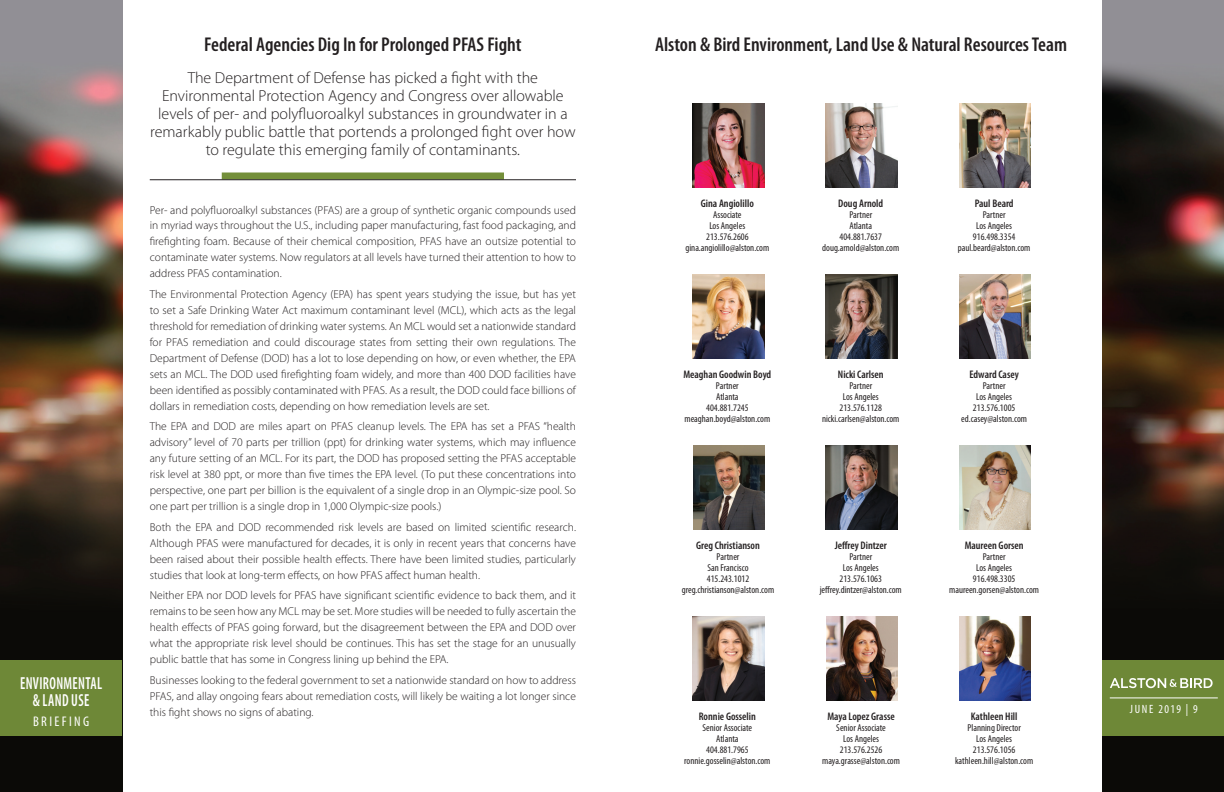
<style>
.page{position:relative;width:1224px;height:792px;background:#fff}
.page>*{position:absolute;margin:0;border:0;box-sizing:border-box;transform-origin:0 0}
.t1{font:600 condensed 20px "Myriad Pro";color:#231f20}
.t2{font:600 condensed 17.5px/16.8px "Myriad Pro";letter-spacing:.025em;color:#fff;text-align:center;scale:.8 1}
.t3{font:300 16px/18px "Myriad Pro";color:#231f20;text-align:center}
.t4{font:condensed 14px "Myriad Pro";letter-spacing:.17em;color:#fff}
.t5{font:condensed 12px "Myriad Pro";letter-spacing:.13em;color:#fff}
.t6{font:300 11.5px/16px "Myriad Pro";color:#231f20;text-align:justify}
.t7{font:600 condensed 11px "Myriad Pro";color:#231f20}
.t8{font:condensed 10px/11px "Myriad Pro";color:#231f20;text-align:center}
</style>
<div class="page">
<img style="left:1103px;top:0;width:121px;height:792px">
<div style="left:1103px;top:661px;width:121px;height:75px;background:#6e8837"></div>
<hr style="left:1110px;top:697px;width:108px;height:1px;background:#fff">
<svg style="left:1110px;top:678px;width:103px;height:10px"></svg>
<img style="left:0;top:0;width:122px;height:792px">
<div style="left:0;top:661px;width:122px;height:75px;background:#6e8837"></div>
<img style="left:692px;top:103px;width:72px;height:84px">
<img style="left:826px;top:103px;width:71px;height:84px">
<img style="left:959px;top:103px;width:72px;height:84px">
<img style="left:692px;top:275px;width:72px;height:83px">
<img style="left:826px;top:275px;width:71px;height:83px">
<img style="left:959px;top:275px;width:72px;height:83px">
<img style="left:826px;top:446px;width:71px;height:84px">
<img style="left:959px;top:446px;width:72px;height:84px">
<img style="left:692px;top:617px;width:72px;height:84px">
<img style="left:826px;top:617px;width:72px;height:84px">
<img style="left:959px;top:617px;width:72px;height:84px">
<img style="left:693px;top:446px;width:72px;height:84px">
<div style="left:222px;top:172px;width:282px;height:8px;background:#748f3a"></div>
<hr style="left:150px;top:180px;width:426px;height:1px;background:#231f20">
<h2 class="t2" style="left:20px;top:675px;width:104px">ENVIRONMENTAL &amp; LAND USE</h2>
<p class="t4" style="left:33px;top:713px;width:58px">BRIEFING</p>
<h1 class="t1" style="left:204px;top:33px;width:319px">Federal Agencies Dig In for Prolonged PFAS Fight</h1>
<p class="t3" style="left:150px;top:68px;width:427px">The Department of Defense has picked a fight with the Environmental Protection Agency and Congress over allowable levels of per- and polyfluoroalkyl substances in groundwater in a remarkably public battle that portends a prolonged fight over how to regulate this emerging family of contaminants.</p>
<p class="t6" style="left:150px;top:202px;width:428px">Per- and polyfluoroalkyl substances (PFAS) are a group of synthetic organic compounds used in myriad ways throughout the U.S., including paper manufacturing, fast food packaging, and firefighting foam. Because of their chemical composition, PFAS have an outsize potential to contaminate water systems. Now regulators at all levels have turned their attention to how to address PFAS contamination.</p>
<p class="t6" style="left:150px;top:286px;width:428px">The Environmental Protection Agency (EPA) has spent years studying the issue, but has yet to set a Safe Drinking Water Act maximum contaminant level (MCL), which acts as the legal threshold for remediation of drinking water systems. An MCL would set a nationwide standard for PFAS remediation and could discourage states from setting their own regulations. The Department of Defense (DOD) has a lot to lose depending on how, or even whether, the EPA sets an MCL. The DOD used firefighting foam widely, and more than 400 DOD facilities have been identified as possibly contaminated with PFAS. As a result, the DOD could face billions of dollars in remediation costs, depending on how remediation levels are set.</p>
<p class="t6" style="left:150px;top:419px;width:428px">The EPA and DOD are miles apart on PFAS cleanup levels. The EPA has set a PFAS “health advisory” level of 70 parts per trillion (ppt) for drinking water systems, which may influence any future setting of an MCL. For its part, the DOD has proposed setting the PFAS acceptable risk level at 380 ppt, or more than five times the EPA level. (To put these concentrations into perspective, one part per billion is the equivalent of a single drop in an Olympic-size pool. So one part per trillion is a single drop in 1,000 Olympic-size pools.)</p>
<p class="t6" style="left:150px;top:519px;width:428px">Both the EPA and DOD recommended risk levels are based on limited scientific research.<br>Although PFAS were manufactured for decades, it is only in recent years that concerns have been raised about their possible health effects. There have been limited studies, particularly studies that look at long-term effects, on how PFAS affect human health.</p>
<p class="t6" style="left:150px;top:588px;width:428px">Neither EPA nor DOD levels for PFAS have significant scientific evidence to back them, and it remains to be seen how any MCL may be set. More studies will be needed to fully ascertain the health effects of PFAS going forward, but the disagreement between the EPA and DOD over what the appropriate risk level should be continues. This has set the stage for an unusually public battle that has some in Congress lining up behind the EPA.</p>
<p class="t6" style="left:150px;top:672px;width:428px">Businesses looking to the federal government to set a nationwide standard on how to address PFAS, and allay ongoing fears about remediation costs, will likely be waiting a lot longer since this fight shows no signs of abating.</p>
<h1 class="t1" style="left:655px;top:33px;width:414px">Alston &amp; Bird Environment, Land Use &amp; Natural Resources Team</h1>
<p class="t7" style="left:701px;top:197px;width:54px">Gina Angiolillo</p>
<p class="t8" style="left:685px;top:209px;width:85px">Associate<br>Los Angeles<br>213.576.2606 gina.angiolillo@alston.com</p>
<p class="t7" style="left:838px;top:197px;width:47px">Doug Arnold</p>
<p class="t8" style="left:822px;top:209px;width:79px">Partner<br>Atlanta<br>404.881.7637 doug.arnold@alston.com</p>
<p class="t7" style="left:683px;top:368px;width:89px">Meaghan Goodwin Boyd</p>
<p class="t8" style="left:684px;top:380px;width:87px">Partner<br>Atlanta<br>404.881.7245 meaghan.boyd@alston.com</p>
<p class="t7" style="left:838px;top:368px;width:47px">Nicki Carlsen</p>
<p class="t8" style="left:822px;top:380px;width:79px">Partner<br>Los Angeles<br>213.576.1128 nicki.carlsen@alston.com</p>
<p class="t7" style="left:696px;top:539px;width:65px">Greg Christianson</p>
<p class="t8" style="left:682px;top:551px;width:94px">Partner<br>San Francisco<br>415.243.1012 greg.christianson@alston.com</p>
<p class="t7" style="left:835px;top:539px;width:54px">Jeffrey Dintzer</p>
<p class="t8" style="left:820px;top:551px;width:84px">Partner<br>Los Angeles<br>213.576.1063 jeffrey.dintzer@alston.com</p>
<p class="t7" style="left:699px;top:710px;width:59px">Ronnie Gosselin</p>
<p class="t8" style="left:684px;top:722px;width:88px">Senior Associate<br>Atlanta<br>404.881.7965 ronnie.gosselin@alston.com</p>
<p class="t7" style="left:827px;top:710px;width:69px">Maya Lopez Grasse</p>
<p class="t8" style="left:822px;top:722px;width:79px">Senior Associate<br>Los Angeles<br>213.576.2526 maya.grasse@alston.com</p>
<p class="t7" style="left:975px;top:197px;width:40px">Paul Beard</p>
<p class="t8" style="left:958px;top:209px;width:74px">Partner<br>Los Angeles<br>916.498.3354 paul.beard@alston.com</p>
<p class="t7" style="left:970px;top:368px;width:51px">Edward Casey</p>
<p class="t8" style="left:961px;top:380px;width:67px">Partner<br>Los Angeles<br>213.576.1005 ed.casey@alston.com</p>
<p class="t7" style="left:965px;top:539px;width:60px">Maureen Gorsen</p>
<p class="t8" style="left:949px;top:551px;width:91px">Partner<br>Los Angeles<br>916.498.3305 maureen.gorsen@alston.com</p>
<p class="t7" style="left:971px;top:710px;width:48px">Kathleen Hill</p>
<p class="t8" style="left:955px;top:722px;width:80px">Planning Director<br>Los Angeles<br>213.576.1056 kathleen.hill@alston.com</p>
<p class="t5" style="left:1130px;top:702px;width:69px">JUNE 2019 | 9</p>
</div>
